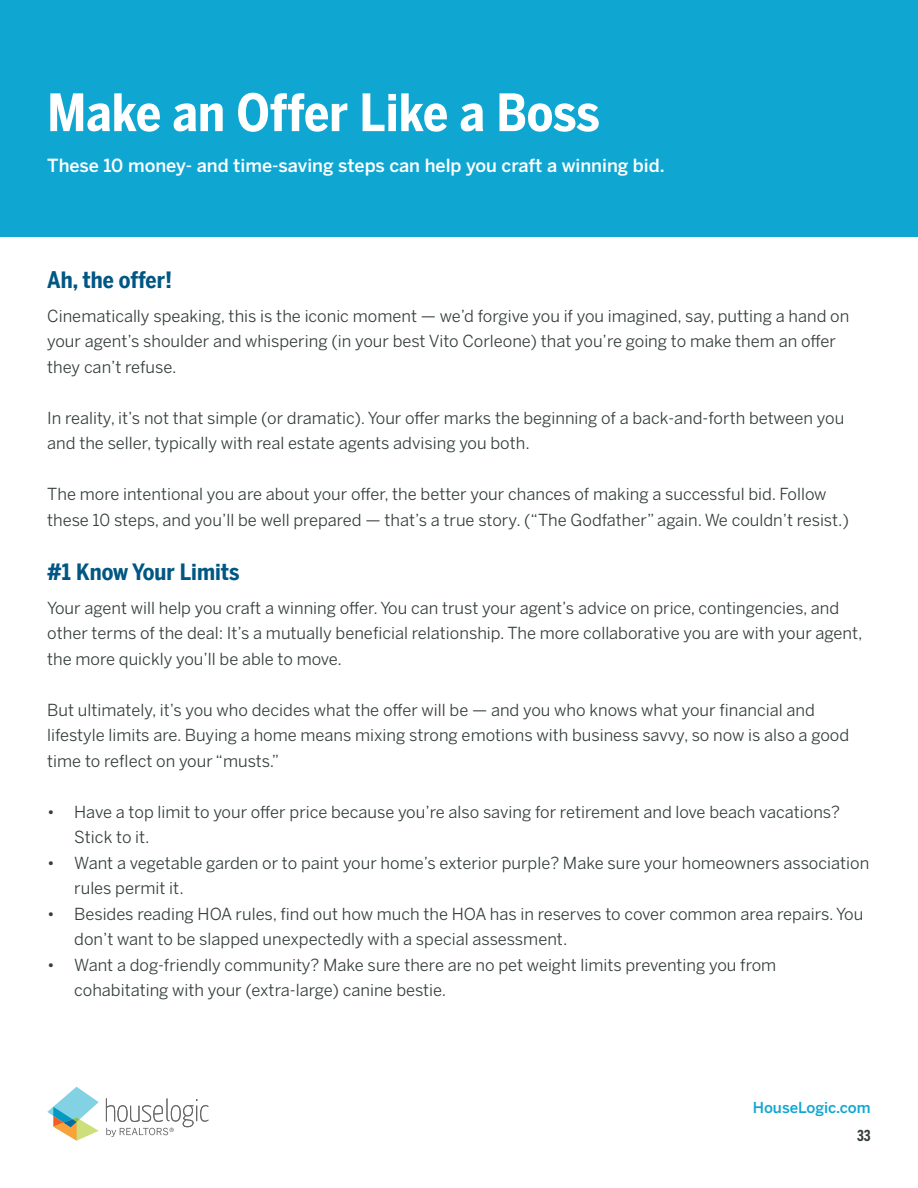
<style>
.page{position:relative;width:918px;height:1188px;background:#fff}
.page>*{position:absolute;margin:0;border:0;box-sizing:border-box;transform-origin:0 0}
.t1{font:700 51px "Benton Sans Condensed";color:#fff}
.t2{font:700 22.5px "Benton Sans Condensed";color:#005783}
.t3{font:500 18px "Benton Sans";color:#fff}
.t4{font:16.5px/25.5px "Benton Sans";color:#353d3d}
.t5{font:500 15px "Benton Sans";color:#0fa7d2}
.t6{font:700 15px "Benton Sans Compressed";color:#353d3d}
</style>
<div class="page">
<svg style="left:47px;top:1087px;width:52px;height:54px"></svg>
<svg style="left:106px;top:1098px;width:102px;height:39px"></svg>
<div style="left:0;top:0;width:918px;height:236px;background:#0fa7d2"></div>
<h1 class="t1" style="left:47px;top:75px;width:554px">Make an Offer Like a Boss</h1>
<p class="t3" style="left:47px;top:155px;width:619px">These 10 money- and time-saving steps can help you craft a winning bid.</p>
<h2 class="t2" style="left:47px;top:263px;width:126px">Ah, the offer!</h2>
<p class="t4" style="left:47px;top:303px;width:804px">Cinematically speaking, this is the iconic moment — we’d forgive you if you imagined, say, putting a hand on your agent’s shoulder and whispering (in your best Vito Corleone) that you’re going to make them an offer they can’t refuse.</p>
<p class="t4" style="left:47px;top:405px;width:799px">In reality, it’s not that simple (or dramatic). Your offer marks the beginning of a back-and-forth between you and the seller, typically with real estate agents advising you both.</p>
<p class="t4" style="left:47px;top:481px;width:803px">The more intentional you are about your offer, the better your chances of making a successful bid. Follow these 10 steps, and you’ll be well prepared — that’s a true story. (“The Godfather” again. We couldn’t resist.)</p>
<h2 class="t2" style="left:47px;top:556px;width:194px">#1 Know Your Limits</h2>
<p class="t4" style="left:47px;top:595px;width:817px">Your agent will help you craft a winning offer. You can trust your agent’s advice on price, contingencies, and other terms of the deal: It’s a mutually beneficial relationship. The more collaborative you are with your agent, the more quickly you’ll be able to move.</p>
<p class="t4" style="left:47px;top:697px;width:803px">But ultimately, it’s you who decides what the offer will be — and you who knows what your financial and lifestyle limits are. Buying a home means mixing strong emotions with business savvy, so now is also a good time to reflect on your “musts.”</p>
<p class="t4" style="left:74px;top:799px;width:767px;text-indent:-27px">• Have a top limit to your offer price because you’re also saving for retirement and love beach vacations?<br>Stick to it.</p>
<p class="t4" style="left:74px;top:850px;width:797px;text-indent:-27px">• Want a vegetable garden or to paint your home’s exterior purple? Make sure your homeowners association rules permit it.</p>
<p class="t4" style="left:74px;top:901px;width:791px;text-indent:-27px">• Besides reading HOA rules, find out how much the HOA has in reserves to cover common area repairs. You don’t want to be slapped unexpectedly with a special assessment.</p>
<p class="t4" style="left:74px;top:952px;width:704px;text-indent:-27px">• Want a dog-friendly community? Make sure there are no pet weight limits preventing you from cohabitating with your (extra-large) canine bestie.</p>
<p class="t5" style="left:753px;top:1099px;width:120px">HouseLogic.com</p>
<p class="t6" style="left:857px;top:1126px;width:15px">33</p>
</div>
